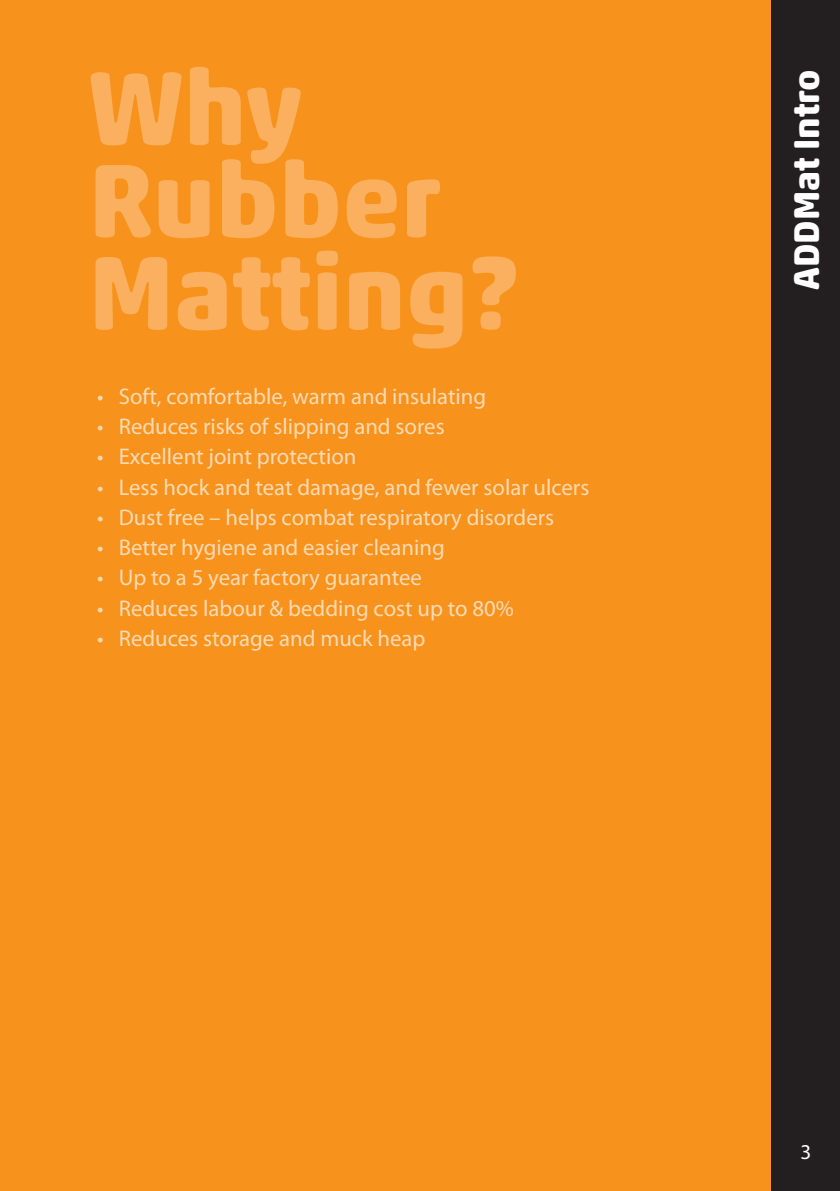
<style>
.page{position:relative;width:840px;height:1191px;background:#fff}
.page>*{position:absolute;margin:0;border:0;box-sizing:border-box;transform-origin:0 0}
.t1{font:700 106px/92.4px "Akko Rounded Std";color:#fab05f}
.t2{font:700 36.4px "Akko Rounded Std";color:#fff}
.t3{font:22.8px "Myriad Pro";color:#fedab3}
.t4{font:21.2px "Myriad Pro";color:#fff}
</style>
<div class="page">
<div style="left:0;top:0;width:788px;height:1191px;background:#f7931d"></div>
<div style="left:771px;top:0;width:68px;height:1191px;background:#231f20"></div>
<p class="t1" style="left:88px;top:60px;width:431px">Why<br>Rubber<br>Matting?</p>
<p class="t3" style="left:97px;top:382px;width:390px">• Soft, comfortable, warm and insulating</p>
<p class="t3" style="left:97px;top:412px;width:349px">• Reduces risks of slipping and sores</p>
<p class="t3" style="left:97px;top:442px;width:261px">• Excellent joint protection</p>
<p class="t3" style="left:97px;top:473px;width:493px">• Less hock and teat damage, and fewer solar ulcers</p>
<p class="t3" style="left:97px;top:503px;width:458px">• Dust free – helps combat respiratory disorders</p>
<p class="t3" style="left:97px;top:533px;width:349px">• Better hygiene and easier cleaning</p>
<p class="t3" style="left:97px;top:563px;width:326px">• Up to a 5 year factory guarantee</p>
<p class="t3" style="left:97px;top:594px;width:418px">• Reduces labour &amp; bedding cost up to 80%</p>
<p class="t3" style="left:97px;top:624px;width:329px">• Reduces storage and muck heap</p>
<p class="t2" style="left:783px;top:290px;width:222px;rotate:-90deg">ADDMat Intro</p>
<p class="t4" style="left:800px;top:1138px;width:12px">3</p>
</div>
